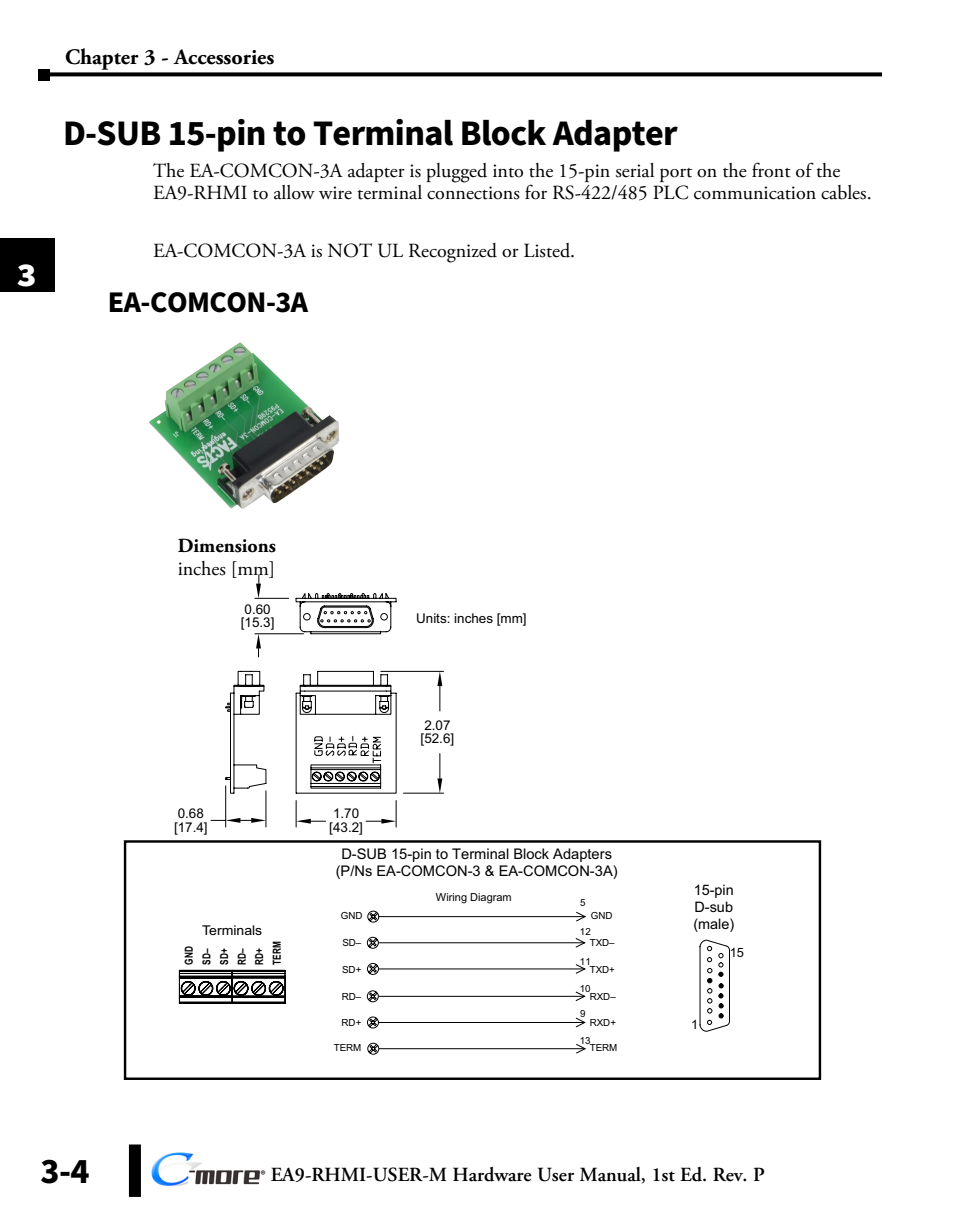
<style>
.page{position:relative;width:972px;height:1224px;background:#fff}
.page>*{position:absolute;margin:0;border:0;box-sizing:border-box;transform-origin:0 0}
.t1{font:700 40px "Source Sans Pro";color:#fff}
.t2{font:700 36px "Source Sans Pro";letter-spacing:-.02em;color:#000}
.t3{font:700 30px "Source Sans Pro";letter-spacing:-.02em;color:#000}
.t4{font:700 22px "Adobe Garamond Pro";color:#000}
.t5{font:20px/22px "Adobe Garamond Pro";color:#000}
.t6{font:600 20px "Adobe Garamond Pro";color:#000}
.t7{font:700 20px "Adobe Garamond Pro";color:#000}
.t8{font:14.6px/17.2px "Arial";color:#000;text-align:center}
.t9{font:14.4px/17.4px "Arial";color:#000;text-align:justify}
.t10{font:13.4px/13.4px "Arial";color:#000}
.t11{font:13.4px "Arial";color:#000;scale:1.05 1}
.t12{font:12.8px "Arial";color:#000}
.t13{font:700 11px/17.6px "Arial";color:#000;scale:.75 1}
.t14{font:11px "Arial";color:#000}
.t15{font:9.8px "Arial";color:#000}
.s1{font-family:"Myriad Pro";font-weight:400;font-size:12.6px}
</style>
<div class="page">
<div style="left:129px;top:1145px;width:12px;height:52px;background:#000"></div>
<img style="left:151px;top:1152px;width:109px;height:34px">
<svg style="left:50px;top:72px;width:832px;height:4px;background:#1a1a1a"></svg>
<div style="left:38px;top:69px;width:12px;height:11px;background:#000"></div>
<div style="left:0;top:238px;width:54px;height:54px;background:#000"></div>
<img style="left:149px;top:342px;width:190px;height:167px">
<hr style="left:378px;top:942px;width:207px;height:1px;background:#000">
<hr style="left:378px;top:968px;width:207px;height:1px;background:#000">
<hr style="left:379px;top:916px;width:206px;height:1px;background:#000">
<hr style="left:379px;top:1048px;width:206px;height:1px;background:#000">
<div style="left:124px;top:840px;width:697px;height:240px;border:2px solid #000"></div>
<hr style="left:378px;top:996px;width:207px;height:1px;background:#000">
<hr style="left:378px;top:1022px;width:207px;height:1px;background:#000">
<svg style="left:366px;top:936px;width:13px;height:13px"></svg>
<svg style="left:367px;top:963px;width:12px;height:12px"></svg>
<svg style="left:367px;top:910px;width:13px;height:13px"></svg>
<svg style="left:367px;top:1042px;width:13px;height:13px"></svg>
<svg style="left:366px;top:990px;width:13px;height:13px"></svg>
<svg style="left:367px;top:1016px;width:12px;height:13px"></svg>
<svg style="left:575px;top:911px;width:11px;height:143px"></svg>
<svg style="left:179px;top:969px;width:107px;height:35px"></svg>
<svg style="left:699px;top:939px;width:31px;height:93px"></svg>
<svg style="left:210px;top:671px;width:187px;height:157px"></svg>
<hr style="left:381px;top:671px;width:63px;height:1px;background:#000">
<hr style="left:404px;top:793px;width:40px;height:1px;background:#000">
<svg style="left:437px;top:671px;width:5px;height:40px"></svg>
<svg style="left:437px;top:754px;width:5px;height:39px"></svg>
<svg style="left:254px;top:575px;width:143px;height:83px"></svg>
<p class="t4" style="left:65px;top:44px;width:211px">Chapter 3 - Accessories</p>
<h1 class="t1" style="left:17px;top:245px;width:21px">3</h1>
<h2 class="t2" style="left:63px;top:108px;width:616px">D-SUB 15-pin to Terminal Block Adapter</h2>
<p class="t5" style="left:153px;top:160px;width:720px">The EA-COMCON-3A adapter is plugged into the 15-pin serial port on the front of the<br>EA9-RHMI to allow wire terminal connections for RS-422/485 PLC communication cables.</p>
<p class="t5" style="left:153px;top:241px;width:424px">EA-COMCON-3A is NOT UL Recognized or Listed.</p>
<h3 class="t3" style="left:108px;top:282px;width:202px">EA-COMCON-3A</h3>
<p class="t7" style="left:178px;top:534px;width:100px">Dimensions</p>
<p class="t5" style="left:178px;top:559px;width:99px">inches [mm]</p>
<p class="t10" style="left:241px;top:602px;width:35px">0.60 [15.3]</p>
<p class="t10" style="left:416px;top:612px;width:112px">Units: inches [mm]</p>
<p class="t10" style="left:174px;top:807px;width:35px">0.68 [17.4]</p>
<p class="t10" style="left:329px;top:807px;width:35px">1.70 [43.2]</p>
<p class="t10" style="left:421px;top:718px;width:35px">2.07 [52.6]</p>
<p class="t11" style="left:202px;top:921px;width:59px">Terminals</p>
<p class="t13" style="left:180px;top:965px;width:33px;rotate:-90deg">GND<br>SD–<br>SD+<br>RD–<br>RD+<br>TERM</p>
<p class="t8" style="left:336px;top:846px;width:283px">D-SUB 15-pin to Terminal Block Adapters (P/Ns EA-COMCON-3 &amp; EA-COMCON-3A)</p>
<p class="t15" style="left:341px;top:909px;width:23px">GND</p>
<p class="t15" style="left:342px;top:936px;width:21px">SD–</p>
<p class="t15" style="left:342px;top:962px;width:21px">SD+</p>
<p class="t15" style="left:342px;top:989px;width:21px">RD–</p>
<p class="t15" style="left:342px;top:1016px;width:21px">RD+</p>
<p class="t15" style="left:334px;top:1041px;width:29px">TERM</p>
<p class="t14" style="left:436px;top:890px;width:77px">Wiring Diagram</p>
<p class="t15" style="left:580px;top:896px;width:7px">5</p>
<p class="t15" style="left:580px;top:925px;width:12px">12</p>
<p class="t15" style="left:580px;top:954px;width:12px">11</p>
<p class="t15" style="left:580px;top:982px;width:12px">10</p>
<p class="t15" style="left:580px;top:1007px;width:7px">9</p>
<p class="t15" style="left:580px;top:1034px;width:12px">13</p>
<p class="t15" style="left:591px;top:909px;width:23px">GND</p>
<p class="t15" style="left:590px;top:936px;width:26px">TXD–</p>
<p class="t15" style="left:590px;top:962px;width:27px">TXD+</p>
<p class="t15" style="left:590px;top:989px;width:28px">RXD–</p>
<p class="t15" style="left:590px;top:1016px;width:28px">RXD+</p>
<p class="t15" style="left:590px;top:1041px;width:29px">TERM</p>
<p class="t9" style="left:693px;top:881px;width:42px">15-pin D-sub (male)</p>
<p class="t12" style="left:691px;top:1016px;width:9px">1</p>
<p class="t12" style="left:730px;top:943px;width:16px">15</p>
<h2 class="t2" style="left:41px;top:1146px;width:51px">3-4</h2>
<p class="t6" style="left:261px;top:1163px;width:506px"><span class="s1">®</span> EA9-RHMI-USER-M Hardware User Manual, 1st Ed. Rev. P</p>
</div>
